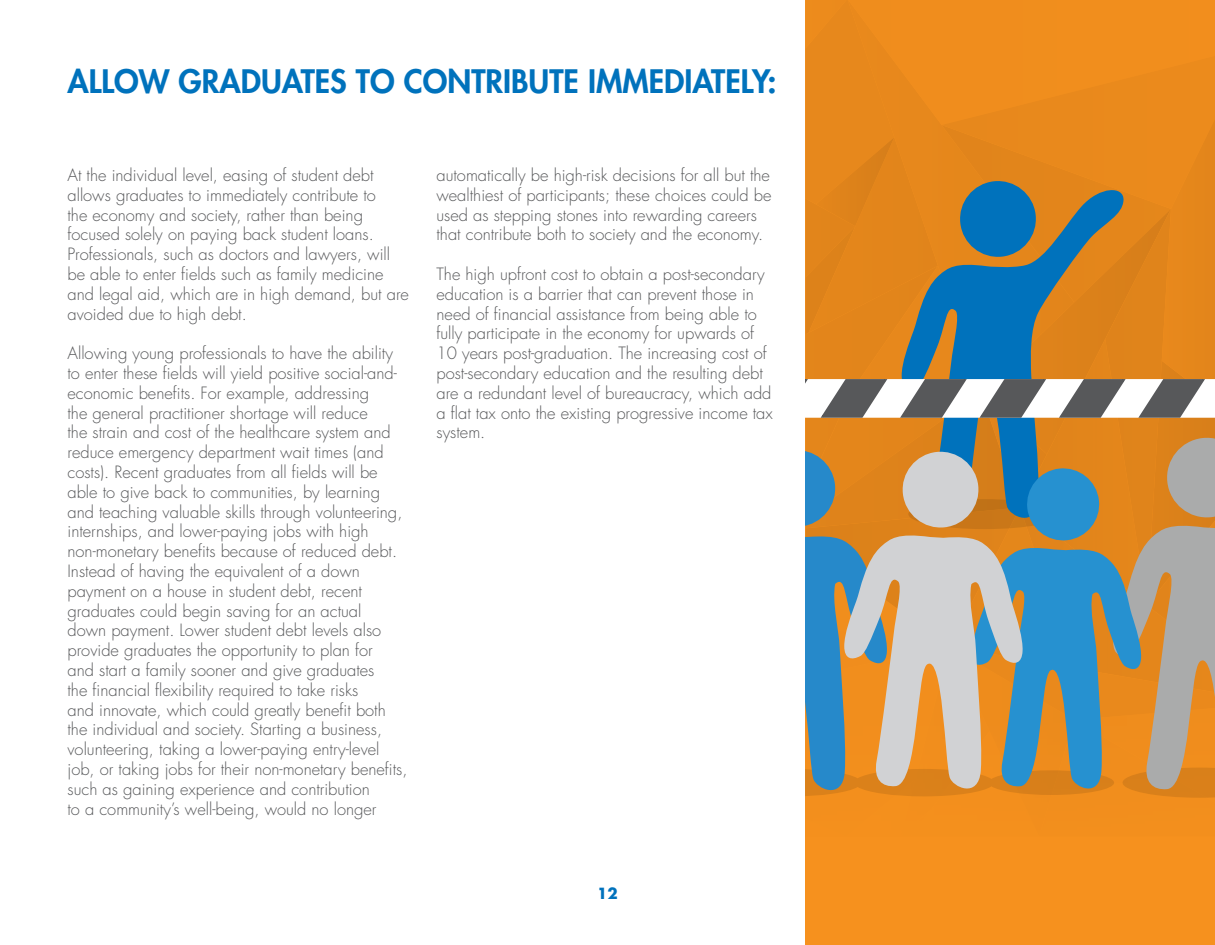
<style>
.page{position:relative;width:1215px;height:945px;background:#fff}
.page>*{position:absolute;margin:0;border:0;box-sizing:border-box;transform-origin:0 0}
.t1{font:800 31.5px "Futura Std";color:#0072bc}
.t2{font:300 16.5px/19.8px "Futura Std";color:#57585a}
.t3{font:700 15px "Futura Std";color:#0072bc}
</style>
<div class="page">
<div style="left:806px;top:0;width:409px;height:945px;background:#f6911e"></div>
<svg style="left:806px;top:0;width:409px;height:798px"></svg>
<h1 class="t1" style="left:68px;top:62px;width:711px">ALLOW GRADUATES TO CONTRIBUTE IMMEDIATELY:</h1>
<p class="t2" style="left:68px;top:166px;width:343px">At the individual level, easing of student debt allows graduates to immediately contribute to<br>the economy and society, rather than being focused solely on paying back student loans.<br>Professionals, such as doctors and lawyers, will be able to enter fields such as family medicine and legal aid, which are in high demand, but are avoided due to high debt.</p>
<p class="t2" style="left:68px;top:344px;width:342px">Allowing young professionals to have the ability to enter these fields will yield positive social-and&shy;economic benefits. For example, addressing<br>the general practitioner shortage will reduce<br>the strain and cost of the healthcare system and reduce emergency department wait times (and costs). Recent graduates from all fields will be able to give back to communities, by learning and teaching valuable skills through volunteering, internships, and lower-paying jobs with high non-monetary benefits because of reduced debt.<br>Instead of having the equivalent of a down payment on a house in student debt, recent graduates could begin saving for an actual<br>down payment. Lower student debt levels also provide graduates the opportunity to plan for<br>and start a family sooner and give graduates<br>the financial flexibility required to take risks<br>and innovate, which could greatly benefit both the individual and society. Starting a business, volunteering, taking a lower-paying entry-level job, or taking jobs for their non-monetary benefits, such as gaining experience and contribution<br>to a community’s well-being, would no longer</p>
<p class="t2" style="left:437px;top:166px;width:336px">automatically be high-risk decisions for all but the wealthiest of participants; these choices could be used as stepping stones into rewarding careers that contribute both to society and the economy.</p>
<p class="t2" style="left:437px;top:265px;width:338px">The high upfront cost to obtain a post-secondary education is a barrier that can prevent those in need of financial assistance from being able to fully participate in the economy for upwards of 10 years post-graduation. The increasing cost of post-secondary education and the resulting debt are a redundant level of bureaucracy, which add a flat tax onto the existing progressive income tax system.</p>
<p class="t3" style="left:597px;top:883px;width:22px">12</p>
</div>
